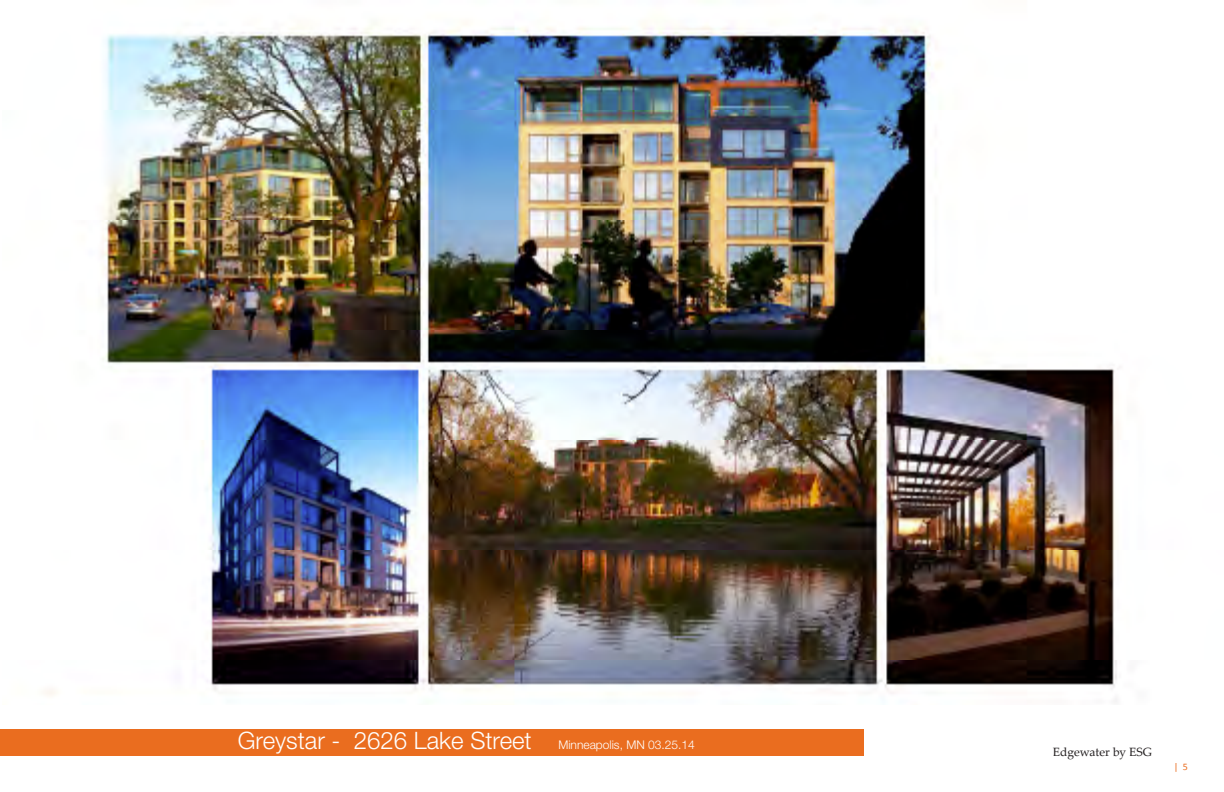
<style>
.page{position:relative;width:1224px;height:792px;background:#fff}
.page>*{position:absolute;margin:0;border:0;box-sizing:border-box;transform-origin:0 0}
.t1{font:300 24px "Helvetica Neue";color:#fff}
.Type{font:12px "Palatino Linotype";color:#231f20}
.Page_Number_-_Orange{font:10px "Calibri";color:#ea6d1f}
.s1{font-size:12px}
</style>
<div class="page">
<div style="left:0;top:729px;width:864px;height:27px;background:#ea6d1f"></div>
<img style="left:44px;top:22px;width:1075px;height:680px">
<p class="t1" style="left:238px;top:725px;width:459px">Greystar - 2626 Lake Street <span class="s1">Minneapolis, MN 03.25.14</span></p>
<p class="Type" style="left:1053px;top:743px;width:101px">Edgewater by ESG</p>
<p class="Page_Number_-_Orange" style="left:1174px;top:760px;width:16px">| 5</p>
</div>
